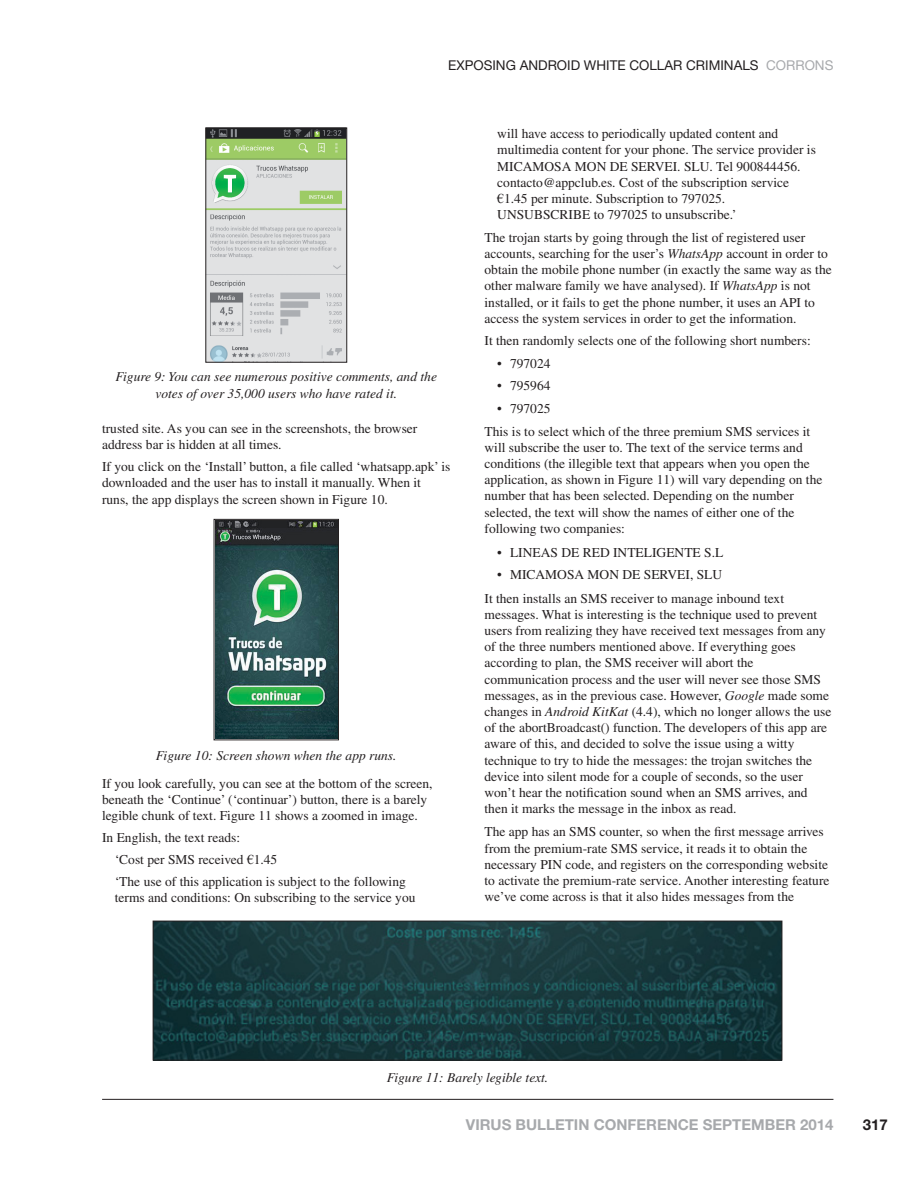
<style>
.page{position:relative;width:918px;height:1188px;background:#fff}
.page>*{position:absolute;margin:0;border:0;box-sizing:border-box;transform-origin:0 0}
.t1{font:700 15px "Helvetica Neue";color:#a7a9ac}
.t2{font:700 15px "Helvetica Neue";color:#231f20}
.t3{font:13.5px/16.2px "Times";color:#231f20}
.t4{font:italic 13.5px/16.2px "Times";color:#231f20;text-align:center}
.t5{font:13.5px "Helvetica Neue";color:#231f20}
.s1{color:#a7a9ac}
.s2{font-family:"Times New Roman"}
.s3{font-style:italic}
</style>
<div class="page">
<hr style="left:102px;top:1099px;width:731px;height:1px;background:#231f20">
<img style="left:216px;top:521px;width:121px;height:217px">
<div style="left:214px;top:519px;width:125px;height:221px;border:1px solid #231f20"></div>
<img style="left:155px;top:923px;width:625px;height:136px">
<div style="left:153px;top:921px;width:629px;height:140px;border:1px solid #231f20"></div>
<img style="left:207px;top:130px;width:138px;height:231px">
<div style="left:205px;top:128px;width:142px;height:235px;border:1px solid #231f20"></div>
<p class="t5" style="left:448px;top:61px;width:387px">EXPOSING ANDROID WHITE COLLAR CRIMINALS <span class="s1">CORRONS</span></p>
<p class="t4" style="left:116px;top:370px;width:323px">Figure 9: You can see numerous positive comments, and the votes of over 35,000 users who have rated it.</p>
<p class="t3" style="left:102px;top:422px;width:317px">trusted site. As you can see in the screenshots, the browser address bar is hidden at all times.</p>
<p class="t3" style="left:102px;top:460px;width:350px">If you click on the ‘Install’ button, a file called ‘whatsapp.apk’ is downloaded and the user has to install it manually. When it runs, the app displays the screen shown in Figure 10.</p>
<p class="t4" style="left:156px;top:748px;width:242px">Figure 10: Screen shown when the app runs.</p>
<p class="t3" style="left:102px;top:777px;width:332px">If you look carefully, you can see at the bottom of the screen, beneath the ‘Continue’ (‘continuar’) button, there is a barely legible chunk of text. Figure 11 shows a zoomed in image.</p>
<p class="t3" style="left:115px;top:828px;width:293px;line-height:21.8px;text-indent:-13px">In English, the text reads:<br>‘Cost per SMS received <span class="s2">€</span>1.45<br>‘The use of this application is subject to the following</p>
<p class="t3" style="left:115px;top:890px;width:302px">terms and conditions: On subscribing to the service you</p>
<p class="t3" style="left:497px;top:127px;width:320px">will have access to periodically updated content and multimedia content for your phone. The service provider is MICAMOSA MON DE SERVEI. SLU. Tel 900844456. contacto@appclub.es. Cost of the subscription service <span class="s2">€</span>1.45 per minute. Subscription to 797025.<br>UNSUBSCRIBE to 797025 to unsubscribe.’</p>
<p class="t3" style="left:485px;top:230px;width:349px">The trojan starts by going through the list of registered user accounts, searching for the user’s <span class="s3">WhatsApp</span> account in order to obtain the mobile phone number (in exactly the same way as the other malware family we have analysed). If <span class="s3">WhatsApp</span> is not installed, or it fails to get the phone number, it uses an API to access the system services in order to get the information.</p>
<p class="t3" style="left:485px;top:334px;width:328px">It then randomly selects one of the following short numbers:</p>
<p class="t3" style="left:497px;top:357px;width:55px">• 797024</p>
<p class="t3" style="left:497px;top:379px;width:55px">• 795964</p>
<p class="t3" style="left:485px;top:399px;width:327px;line-height:22.5px;text-indent:13px">• 797025<br>This is to select which of the three premium SMS services it</p>
<p class="t3" style="left:485px;top:440px;width:339px">will subscribe the user to. The text of the service terms and conditions (the illegible text that appears when you open the application, as shown in Figure 11) will vary depending on the number that has been selected. Depending on the number selected, the text will show the names of either one of the following two companies:</p>
<p class="t3" style="left:497px;top:545px;width:228px"><span class="s3">•</span> LINEAS DE RED INTELIGENTE S.L</p>
<p class="t3" style="left:485px;top:565px;width:301px;line-height:23.2px;text-indent:13px">• MICAMOSA MON DE SERVEI, SLU<br>It then installs an SMS receiver to manage inbound text</p>
<p class="t3" style="left:485px;top:607px;width:349px">messages. What is interesting is the technique used to prevent users from realizing they have received text messages from any of the three numbers mentioned above. If everything goes according to plan, the SMS receiver will abort the communication process and the user will never see those SMS messages, as in the previous case. However, <span class="s3">Google</span> made some changes in <span class="s3">Android KitKat</span> (4.4), which no longer allows the use of the abortBroadcast() function. The developers of this app are aware of this, and decided to solve the issue using a witty technique to try to hide the messages: the trojan switches the device into silent mode for a couple of seconds, so the user won’t hear the notification sound when an SMS arrives, and then it marks the message in the inbox as read.</p>
<p class="t3" style="left:485px;top:825px;width:346px">The app has an SMS counter, so when the first message arrives from the premium-rate SMS service, it reads it to obtain the necessary PIN code, and registers on the corresponding website to activate the premium-rate service. Another interesting feature we’ve come across is that it also hides messages from the</p>
<p class="t4" style="left:387px;top:1070px;width:163px">Figure 11: Barely legible text.</p>
<p class="t1" style="left:466px;top:1119px;width:369px">VIRUS BULLETIN CONFERENCE SEPTEMBER 2014</p>
<p class="t2" style="left:863px;top:1119px;width:27px">317</p>
</div>
